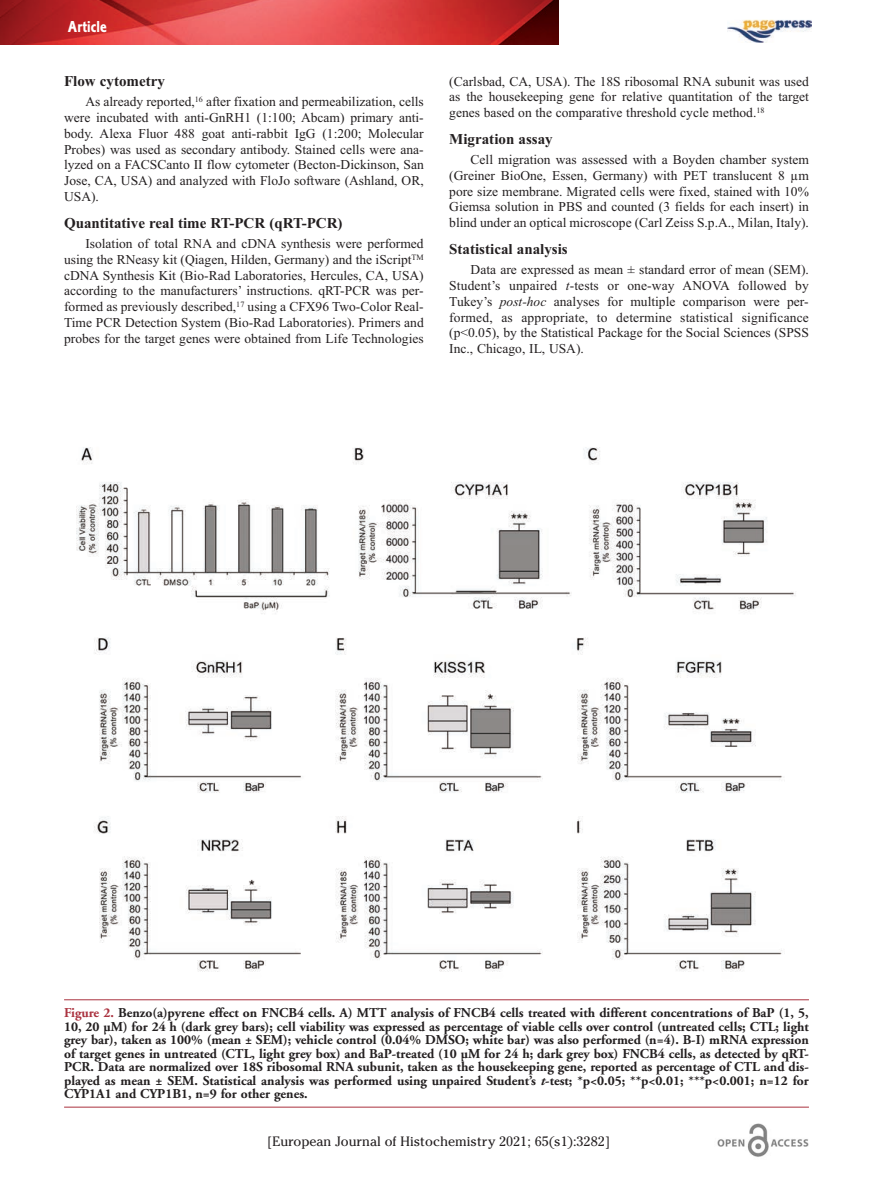
<style>
.page{position:relative;width:896px;height:1190px;background:#fff}
.page>*{position:absolute;margin:0;border:0;box-sizing:border-box;transform-origin:0 0}
.t1{font:16.5px "Corinthian Bold Condensed Plain";color:#fff}
.t2{font:700 15px "Times New Roman";color:#231f20}
.t3{font:13.5px/15.8px "Times New Roman";color:#231f20;text-align:justify}
.t4{font:700 13.5px/13.5px "Adobe Garamond";color:#231f20;text-align:justify}
.t5{font:13.5px "Cheltenham";color:#231f20}
.s1{font-style:italic}
.s2{color:#aa323f}
</style>
<div class="page">
<svg style="left:0;top:0;width:558px;height:44px;background:#cb3b3c"></svg>
<img style="left:717px;top:1123px;width:91px;height:34px">
<img style="left:727px;top:19px;width:84px;height:24px">
<img style="left:76px;top:447px;width:720px;height:525px">
<hr style="left:64px;top:999px;width:744px;height:1px;background:#aa323f">
<hr style="left:64px;top:1106px;width:744px;height:1px;background:#aa323f">
<p class="t1" style="left:68px;top:21px;width:40px">Article</p>
<p class="t2" style="left:64px;top:72px;width:102px">Flow cytometry</p>
<p class="t3" style="left:64px;top:94px;width:361px;text-indent:21px">As already reported,<sup>16</sup> after fixation and permeabilization, cells were incubated with anti-GnRH1 (1:100; Abcam) primary anti&shy;body. Alexa Fluor 488 goat anti-rabbit IgG (1:200; Molecular Probes) was used as secondary antibody. Stained cells were ana&shy;lyzed on a FACSCanto II flow cytometer (Becton-Dickinson, San Jose, CA, USA) and analyzed with FloJo software (Ashland, OR, USA).</p>
<p class="t2" style="left:64px;top:214px;width:280px">Quantitative real time RT-PCR (qRT-PCR)</p>
<p class="t3" style="left:64px;top:235px;width:361px;text-indent:21px">Isolation of total RNA and cDNA synthesis were performed using the RNeasy kit (Qiagen, Hilden, Germany) and the iScript<sup>TM </sup>cDNA Synthesis Kit (Bio-Rad Laboratories, Hercules, CA, USA) according to the manufacturers’ instructions. qRT-PCR was per&shy;formed as previously described,<sup>17</sup> using a CFX96 Two-Color Real-Time PCR Detection System (Bio-Rad Laboratories). Primers and probes for the target genes were obtained from Life Technologies</p>
<p class="t3" style="left:449px;top:73px;width:361px">(Carlsbad, CA, USA). The 18S ribosomal RNA subunit was used as the housekeeping gene for relative quantitation of the target genes based on the comparative threshold cycle method.<sup>18</sup></p>
<p class="t2" style="left:449px;top:130px;width:105px">Migration assay</p>
<p class="t3" style="left:449px;top:151px;width:361px;text-indent:21px">Cell migration was assessed with a Boyden chamber system (Greiner BioOne, Essen, Germany) with PET translucent 8 µm pore size membrane. Migrated cells were fixed, stained with 10% Giemsa solution in PBS and counted (3 fields for each insert) in blind under an optical microscope (Carl Zeiss S.p.A., Milan, Italy).</p>
<p class="t2" style="left:449px;top:240px;width:120px">Statistical analysis</p>
<p class="t3" style="left:449px;top:262px;width:361px;text-indent:21px">Data are expressed as mean ± standard error of mean (SEM).<br>Student’s unpaired <span class="s1">t</span>-tests or one-way ANOVA followed by Tukey’s <span class="s1">post-hoc</span> analyses for multiple comparison were per&shy;formed, as appropriate, to determine statistical significance (p&lt;0.05), by the Statistical Package for the Social Sciences (SPSS Inc., Chicago, IL, USA).</p>
<p class="t4" style="left:64px;top:1006px;width:746px"><span class="s2">Figure 2.</span> Benzo(a)pyrene effect on FNCB4 cells. A) MTT analysis of FNCB4 cells treated with different concentrations of BaP (1, 5, 10, 20 µM) for 24 h (dark grey bars); cell viability was expressed as percentage of viable cells over control (untreated cells; CTL; light grey bar), taken as 100% (mean ± SEM); vehicle control (0.04% DMSO; white bar) was also performed (n=4). B-I) mRNA expression of target genes in untreated (CTL, light grey box) and BaP-treated (10 µM for 24 h; dark grey box) FNCB4 cells, as detected by qRT-PCR. Data are normalized over 18S ribosomal RNA subunit, taken as the housekeeping gene, reported as percentage of CTL and dis&shy;played as mean ± SEM. Statistical analysis was performed using unpaired Student’s <span class="s1">t</span>-test; *p&lt;0.05; **p&lt;0.01; ***p&lt;0.001; n=12 for CYP1A1 and CYP1B1, n=9 for other genes.</p>
<p class="t5" style="left:267px;top:1133px;width:344px">[European Journal of Histochemistry 2021; 65(s1):3282]</p>
</div>
